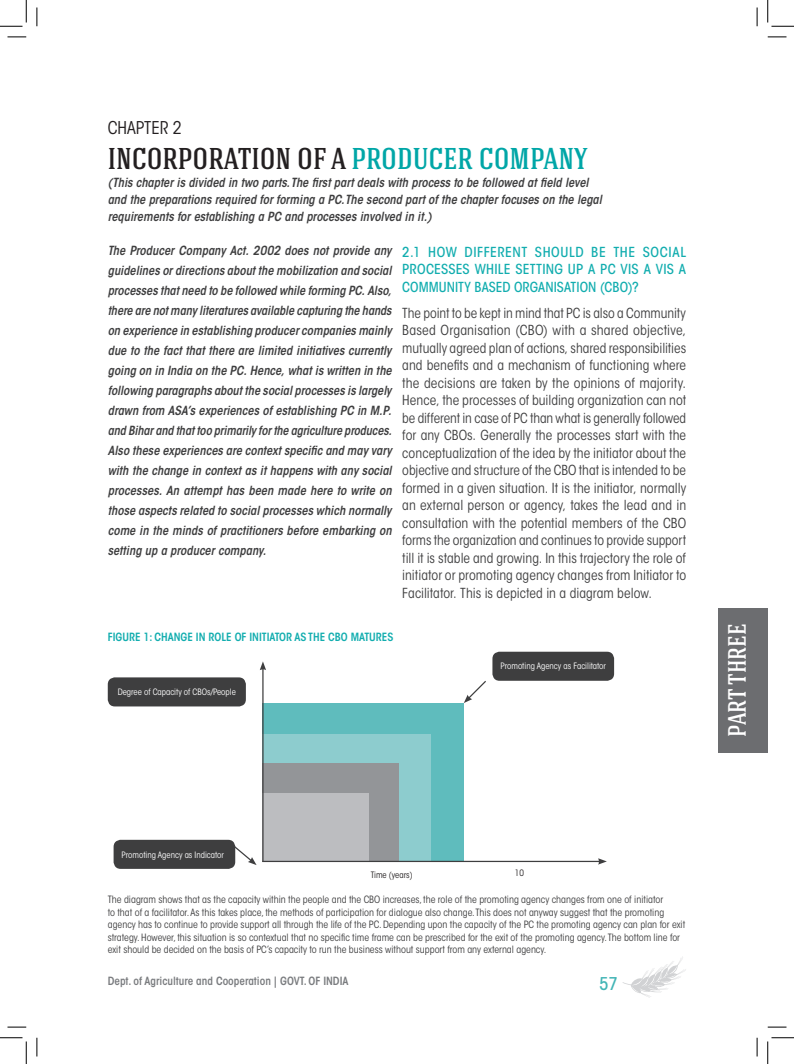
<style>
.page{position:relative;width:794px;height:1064px;background:#fff}
.page>*{position:absolute;margin:0;border:0;box-sizing:border-box;transform-origin:0 0}
.t1{font:500 30px "Hagin Caps";color:#231f20}
.t2{font:500 25px "Hagin Caps";color:#fff}
.t3{font:condensed 17.5px "ITC Avant Garde Std";color:#231f20}
.t4{font:500 condensed 17.5px "ITC Avant Garde Std";color:#43b5b6}
.body_copy_justified{font:condensed 13.75px/17.5px "ITC Avant Garde Std";color:#3e3e3f;text-align:justify}
.body_copy_justified-2{font:500 condensed 13.75px/17.5px "ITC Avant Garde Std";letter-spacing:.005em;color:#12adaf;text-align:justify}
.body_copy_justified-3{font:italic 600 condensed 12.5px/20px "ITC Avant Garde Std";color:#3e3e3f;text-align:justify}
.t5{font:600 condensed 11.25px "ITC Avant Garde Std";color:#12adaf}
.BODY_COPY{font:600 condensed 11.25px "ITC Avant Garde Std";color:#7a7c7f}
.t6{font:condensed 10px/12.5px "ITC Avant Garde Std";color:#3e3e3f}
.t7{font:condensed 8.75px "ITC Avant Garde Std";color:#fff}
.t8{font:condensed 8.75px "ITC Avant Garde Std";color:#231f20}
.s1{color:#00a6a7}
</style>
<div class="page">
<div style="left:262px;top:703px;width:202px;height:158px;background:#5fbcbd"></div>
<div style="left:262px;top:734px;width:168px;height:127px;background:#8dccce"></div>
<div style="left:262px;top:763px;width:137px;height:98px;background:#939598"></div>
<div style="left:262px;top:793px;width:106px;height:68px;background:#bcbdc0"></div>
<hr style="left:262px;top:668px;width:1px;height:194px;background:#3e3e3f">
<svg style="left:260px;top:661px;width:6px;height:9px"></svg>
<svg style="left:464px;top:681px;width:22px;height:22px"></svg>
<svg style="left:234px;top:843px;width:23px;height:22px"></svg>
<hr style="left:262px;top:861px;width:338px;height:1px;background:#3e3e3f">
<svg style="left:598px;top:858px;width:9px;height:6px"></svg>
<div style="left:492px;top:652px;width:122px;height:29px;background:#3e3e3f;border-radius:7px"></div>
<div style="left:114px;top:840px;width:121px;height:29px;background:#3e3e3f;border-radius:7px"></div>
<div style="left:108px;top:677px;width:138px;height:29px;background:#3e3e3f;border-radius:7px"></div>
<svg style="left:622px;top:957px;width:64px;height:40px"></svg>
<div style="left:718px;top:608px;width:50px;height:144px;background:#6c6d70"></div>
<svg style="left:8px;top:36px;width:18px;height:2px"></svg>
<svg style="left:768px;top:36px;width:18px;height:2px"></svg>
<svg style="left:8px;top:1026px;width:18px;height:2px"></svg>
<svg style="left:768px;top:1026px;width:18px;height:2px"></svg>
<svg style="left:36px;top:7px;width:2px;height:19px"></svg>
<svg style="left:36px;top:1038px;width:2px;height:18px"></svg>
<svg style="left:756px;top:7px;width:2px;height:19px"></svg>
<svg style="left:756px;top:1038px;width:2px;height:18px"></svg>
<svg style="left:0;top:0;width:27px;height:27px"></svg>
<svg style="left:0;top:1037px;width:27px;height:27px"></svg>
<svg style="left:767px;top:0;width:27px;height:27px"></svg>
<svg style="left:767px;top:1037px;width:27px;height:27px"></svg>
<p class="t3" style="left:108px;top:117px;width:76px">CHAPTER 2</p>
<p class="t1" style="left:108px;top:139px;width:481px">INCORPORATION OF A <span class="s1">PRODUCER COMPANY</span></p>
<p class="body_copy_justified-3" style="left:108px;top:173px;width:482px">(This chapter is divided in two parts.The first part deals with process to be followed at field level</p>
<p class="body_copy_justified-3" style="left:108px;top:190px;width:496px">and the preparations required for forming a PC.The second part of the chapter focuses on the legal</p>
<p class="body_copy_justified-3" style="left:108px;top:207px;width:325px">requirements for establishing a PC and processes involved in it.)</p>
<p class="body_copy_justified-3" style="left:108px;top:241px;width:285px">The Producer Company Act. 2002 does not provide any guidelines or directions about the mobilization and social processes that need to be followed while forming PC. Also, there are not many literatures available capturing the hands on experience in establishing producer companies mainly due to the fact that there are limited initiatives currently going on in India on the PC. Hence, what is written in the following paragraphs about the social processes is largely drawn from ASA’s experiences of establishing PC in M.P. and Bihar and that too primarily for the agriculture produces.<br>Also these experiences are context specific and may vary with the change in context as it happens with any social processes. An attempt has been made here to write on those aspects related to social processes which normally come in the minds of practitioners before embarking on setting up a producer company.</p>
<p class="body_copy_justified-2" style="left:402px;top:243px;width:285px">2.1 HOW DIFFERENT SHOULD BE THE SOCIAL PROCESSES WHILE SETTING UP A PC VIS A VIS A COMMUNITY BASED ORGANISATION (CBO)?</p>
<p class="body_copy_justified" style="left:402px;top:304px;width:285px">The point to be kept in mind that PC is also a Community Based Organisation (CBO) with a shared objective, mutually agreed plan of actions, shared responsibilities and benefits and a mechanism of functioning where the decisions are taken by the opinions of majority.<br>Hence, the processes of building organization can not be different in case of PC than what is generally followed for any CBOs. Generally the processes start with the conceptualization of the idea by the initiator about the objective and structure of the CBO that is intended to be formed in a given situation. It is the initiator, normally an external person or agency, takes the lead and in consultation with the potential members of the CBO forms the organization and continues to provide support till it is stable and growing. In this trajectory the role of initiator or promoting agency changes from Initiator to Facilitator. This is depicted in a diagram below.</p>
<p class="t5" style="left:108px;top:629px;width:287px">FIGURE 1: CHANGE IN ROLE OF INITIATOR AS THE CBO MATURES</p>
<p class="t7" style="left:118px;top:687px;width:120px">Degree of Capacity of CBOs/People</p>
<p class="t7" style="left:500px;top:661px;width:107px">Promoting Agency as Facilitator</p>
<p class="t2" style="left:721px;top:737px;width:114px;rotate:-90deg">PART THREE</p>
<p class="t7" style="left:122px;top:849px;width:104px">Promoting Agency as Indicator</p>
<p class="t8" style="left:371px;top:869px;width:43px">Time (years)</p>
<p class="t8" style="left:515px;top:867px;width:11px">10</p>
<p class="t6" style="left:108px;top:893px;width:579px">The diagram shows that as the capacity within the people and the CBO increases, the role of the promoting agency changes from one of initiator<br>to that of a facilitator. As this takes place, the methods of participation for dialogue also change. This does not anyway suggest that the promoting agency has to continue to provide support all through the life of the PC. Depending upon the capacity of the PC the promoting agency can plan for exit strategy. However, this situation is so contextual that no specific time frame can be prescribed for the exit of the promoting agency. The bottom line for exit should be decided on the basis of PC’s capacity to run the business without support from any external agency.</p>
<p class="BODY_COPY" style="left:108px;top:974px;width:242px">Dept. of Agriculture and Cooperation | GOVT. OF INDIA</p>
<p class="t4" style="left:599px;top:973px;width:20px">57</p>
</div>
